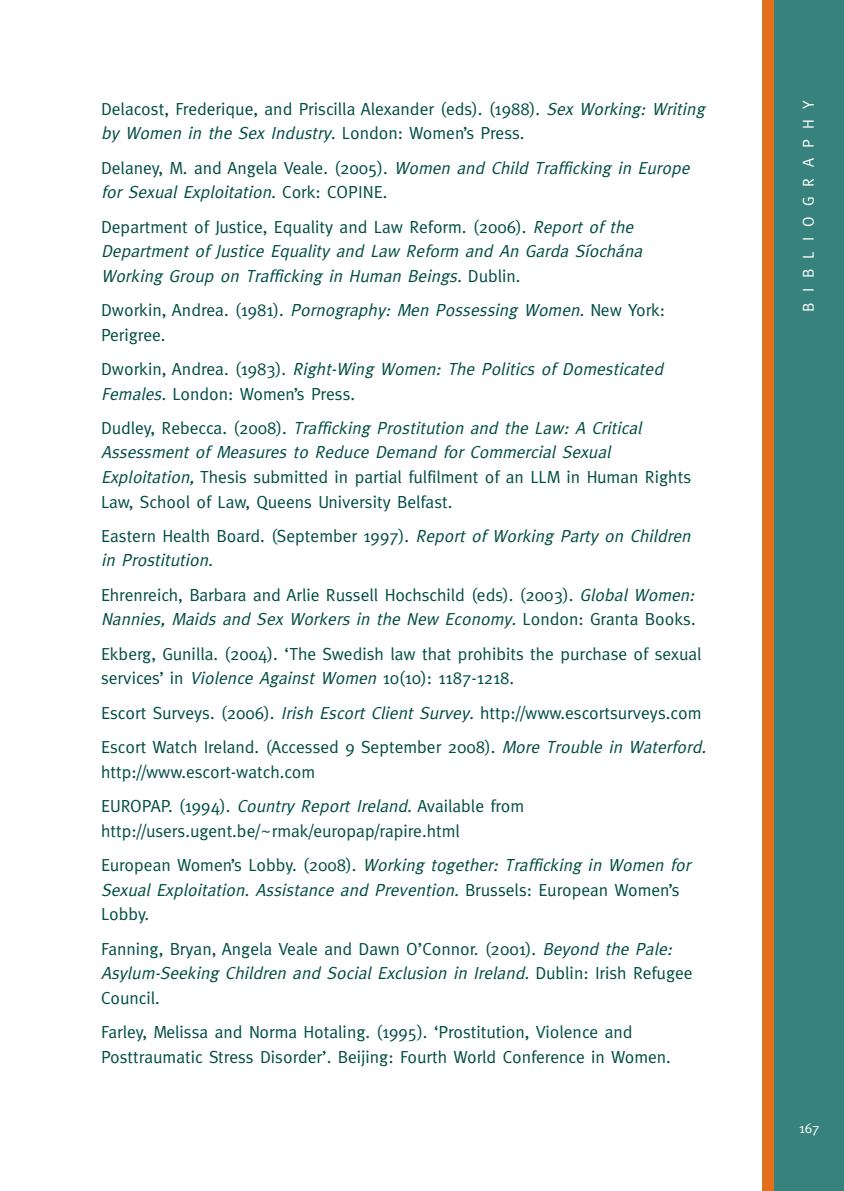
<style>
.page{position:relative;width:844px;height:1191px;background:#fff}
.page>*{position:absolute;margin:0;border:0;box-sizing:border-box;transform-origin:0 0}
.t1{font:17.5px/24.5px "Meta";color:#004d42}
.t2{font:italic 17.5px/24.5px "Meta";color:#004d42}
.t3{font:15.75px "Meta";letter-spacing:.64em;color:#fff}
.t4{font:14px "Meta";color:#fff}
.s1{font-style:italic}
.s2{font-style:normal}
</style>
<div class="page">
<div style="left:761px;top:0;width:82px;height:1191px;background:#e4701e"></div>
<div style="left:774px;top:0;width:69px;height:1191px;background:#37827c"></div>
<p class="t1" style="left:101px;top:96px;width:607px">Delacost, Frederique, and Priscilla Alexander (eds). (1988). <span class="s1">Sex Working: Writing by Women in the Sex Industry.</span> London: Women’s Press.</p>
<p class="t2" style="left:101px;top:155px;width:592px"><span class="s2">Delaney, M. and Angela Veale. (2005).</span> Women and Child Trafficking in Europe for Sexual Exploitation. <span class="s2">C o rk : C O PI N E .</span></p>
<p class="t2" style="left:101px;top:214px;width:545px"><span class="s2">Department of Justice, Equality and Law Reform. (2006).</span> Report of the<br>Department of J ustice Equality and Law Reform and An Garda Síochána<br>Working Group on Trafficking in Human Beings. <span class="s2">Du b l i n .</span></p>
<p class="t1" style="left:101px;top:298px;width:565px">Dworkin, Andrea. (1981). <span class="s1">Pornography: Men Possessing Women.</span> New York:<br>Perigree.</p>
<p class="t2" style="left:101px;top:357px;width:566px"><span class="s2">D w o rk i n , A n d re a . (1 9 8 3 ) .</span> Right-Wing Women: The Politics of Domesticated<br>Females. <span class="s2">London: Women’s Press.</span></p>
<p class="t1" style="left:101px;top:416px;width:591px">Du d l e y, Re b e c c a . ( 2 0 0 8 ) . <span class="s1">Trafficking Prostitution and the Law: A Critical Assessment of Measures to Reduce Demand for Commercial Sexual Exploitation,</span> Thesis submitted in partial fulfilment of an LLM in Human Rights Law, School of Law, Queens University Belfast.</p>
<p class="t2" style="left:101px;top:523px;width:593px"><span class="s2">Eastern Health Board. (September 1997).</span> Report of Working Party on Children in Prostitution.</p>
<p class="t1" style="left:101px;top:582px;width:597px">Ehrenreich, Barbara and Arlie Russell Hochschild (eds). (2003). <span class="s1">Global Women:<br>Nannies, Maids and Sex Workers in the New Economy.</span> L o n d o n : Gra n t a B o o ks .</p>
<p class="t1" style="left:101px;top:641px;width:602px">Ekberg, Gunilla. (2004). ‘The Swedish law that prohibits the purchase of sexual services’ in <span class="s1">Violence Against Women</span> 10(10): 1187-1218.</p>
<p class="t1" style="left:101px;top:695px;width:609px;line-height:34.5px">Escort Surveys. (2006). <span class="s1">Irish Escort Client Survey.</span> http://www.escortsurveys.com<br>Escort Watch Ireland. (Accessed 9 September 2008). <span class="s1">More Trouble in Waterford.</span></p>
<p class="t1" style="left:101px;top:754px;width:424px;line-height:34.5px">http://www.escort-watch.com<br>EUROPAP. (1994). <span class="s1">Country Report Ireland.</span> Available from</p>
<p class="t1" style="left:101px;top:813px;width:593px;line-height:34.5px">http://users.ugent.be/~rmak/europap/rapire.html<br>European Women’s Lobby. (2008). <span class="s1">Working together: Trafficking in Women for</span></p>
<p class="t2" style="left:101px;top:877px;width:579px">Sexual Exploitation. Assistance and Prevention. <span class="s2">Br u s s e l s : Eu ro p e a n Wo m e n’s<br>Lobby.</span></p>
<p class="t1" style="left:101px;top:936px;width:593px">Fanning, Bryan, Angela Veale and Dawn O’Connor. (2001). <span class="s1">Beyond the Pale:<br>Asylum-Seeking Children and Social Exclusion in Ireland.</span> Du b l i n : Ir i s h Re fu g e e<br>Council.</p>
<p class="t1" style="left:101px;top:1019px;width:571px">Farley, Melissa and Norma Hotaling. (1995). ‘Prostitution, Violence and<br>Posttraumatic Stress Disorder’. Beijing: Fourth World Conference in Women.</p>
<p class="t3" style="left:799px;top:312px;width:212px;rotate:-90deg">BIBLIOGRAPHY</p>
<p class="t4" style="left:798px;top:1119px;width:22px">167</p>
</div>
